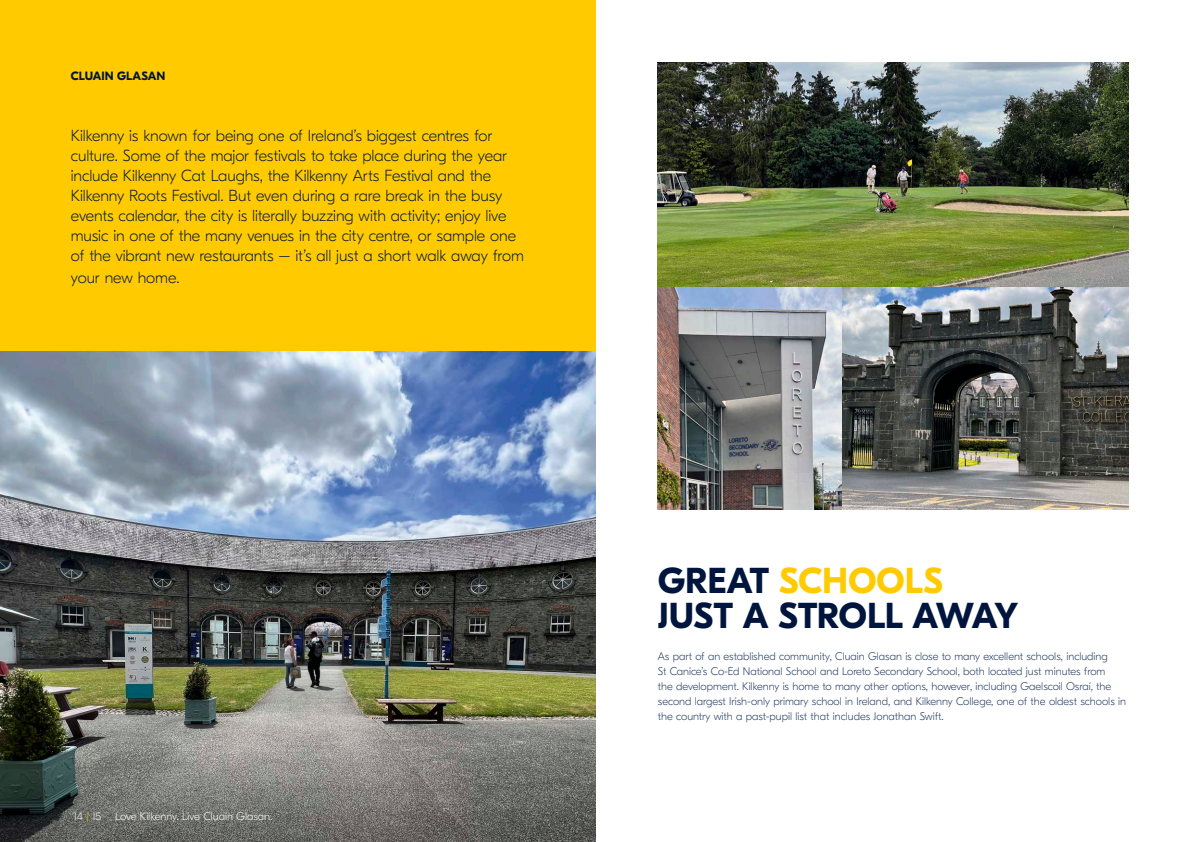
<style>
.page{position:relative;width:1191px;height:842px;background:#fff}
.page>*{position:absolute;margin:0;border:0;box-sizing:border-box;transform-origin:0 0}
.t1{font:700 36px/35.5px "GT Eesti Pro Display";color:#00153d}
.t2{font:100 16px/20px "GT Eesti Pro Display";letter-spacing:-.01em;color:#00153d}
.t3{font:700 12px "GT Eesti Pro Display";color:#00153d}
.t4{font:100 11px/15px "GT Eesti Pro Display";color:#1d375f}
.t5{font:100 11px "GT Eesti Pro Display";color:#fff}
.s1{color:#ffcb00}
</style>
<div class="page">
<div style="left:0;top:0;width:595px;height:351px;background:#ffcb00"></div>
<img style="left:658px;top:63px;width:470px;height:447px">
<img style="left:0;top:351px;width:595px;height:357px">
<svg style="left:0;top:708px;width:595px;height:134px;background:#75756f"></svg>
<p class="t3" style="left:71px;top:69px;width:96px">CLUAIN GLASAN</p>
<p class="t2" style="left:71px;top:126px;width:454px">Kilkenny is known for being one of Ireland’s biggest centres for culture. Some of the major festivals to take place during the year include Kilkenny Cat Laughs, the Kilkenny Arts Festival and the Kilkenny Roots Festival. But even during a rare break in the busy events calendar, the city is literally buzzing with activity; enjoy live music in one of the many venues in the city centre, or sample one of the vibrant new restaurants – it’s all just a short walk away from</p>
<p class="t2" style="left:71px;top:268px;width:110px">your new home.</p>
<p class="t5" style="left:74px;top:810px;width:29px">14 <span class="s1">|</span> 15</p>
<p class="t5" style="left:115px;top:810px;width:159px">Love Kilkenny. Live Cluain Glasan.</p>
<h1 class="t1" style="left:658px;top:563px;width:361px">GREAT <span class="s1">SCHOOLS<br></span>JUST A STROLL AWAY</h1>
<p class="t4" style="left:658px;top:649px;width:470px">As part of an established community, Cluain Glasan is close to many excellent schools, including<br>St Canice’s Co-Ed National School and Loreto Secondary School, both located just minutes from<br>the development. Kilkenny is home to many other options, however, including Gaelscoil Osraí, the second largest Irish-only primary school in Ireland, and Kilkenny College, one of the oldest schools in the country with a past-pupil list that includes Jonathan Swift.</p>
</div>
